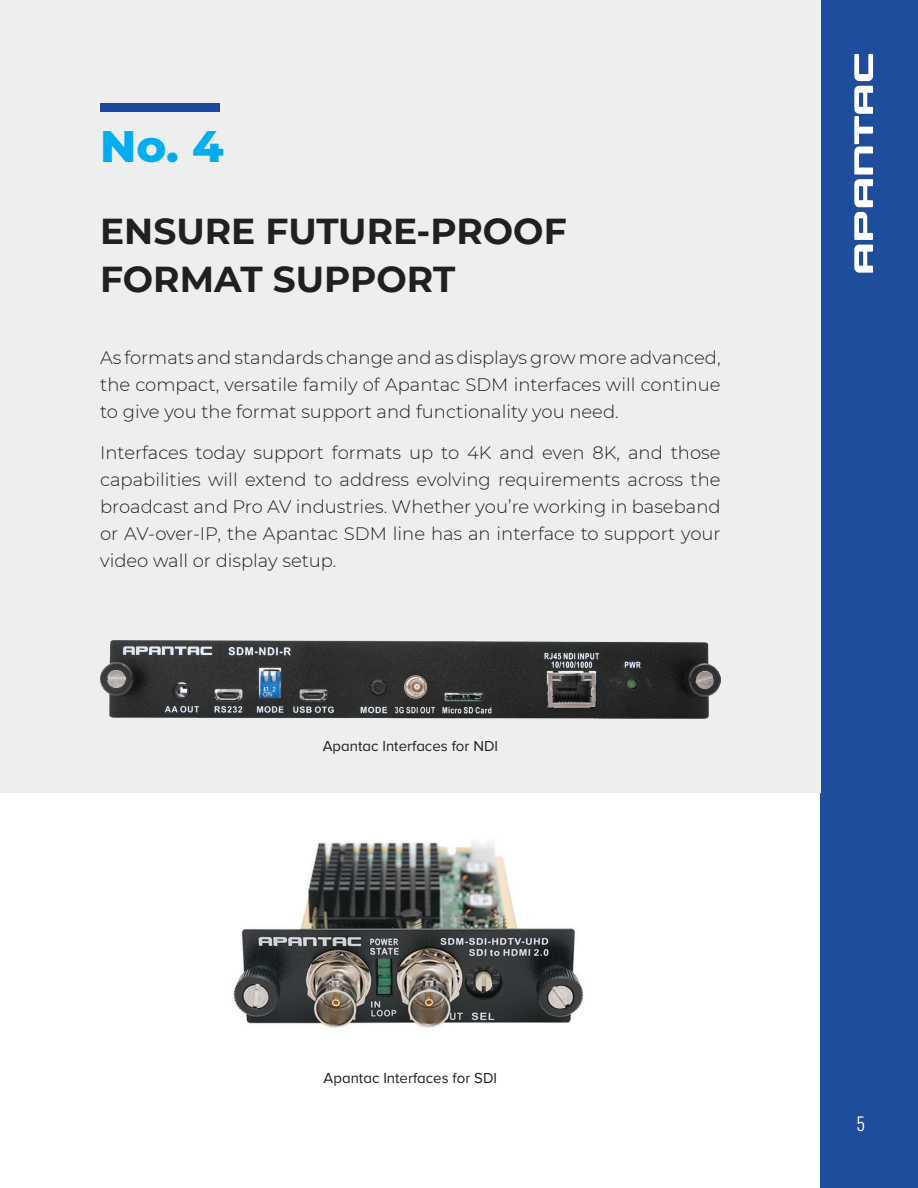
<style>
.page{position:relative;width:918px;height:1188px;background:#fff}
.page>*{position:absolute;margin:0;border:0;box-sizing:border-box;transform-origin:0 0}
.t1{font:800 45px "Montserrat";color:#00aeef}
.t2{font:700 36px/48px "Montserrat";color:#231f20}
.t3{font:300 18px/27px "Montserrat";color:#231f20;text-align:justify}
.t4{font:300 18px "Oswald";color:#fff}
.t5{font:15px "Proxima Nova A";color:#231f20}
</style>
<div class="page">
<div style="left:821px;top:0;width:97px;height:1188px;background:#1e4d9c"></div>
<svg style="left:854px;top:54px;width:19px;height:219px"></svg>
<div style="left:0;top:0;width:821px;height:793px;background:#edefee"></div>
<div style="left:100px;top:104px;width:119px;height:8px;background:#1b489e"></div>
<img style="left:100px;top:640px;width:621px;height:78px">
<img style="left:233px;top:840px;width:351px;height:188px">
<h1 class="t1" style="left:100px;top:114px;width:125px">No. 4</h1>
<h2 class="t2" style="left:100px;top:205px;width:468px">ENSURE FUTURE-PROOF<br>FORMAT SUPPORT</h2>
<p class="t3" style="left:100px;top:344px;width:622px">As formats and standards change and as displays grow more advanced, the compact, versatile family of Apantac SDM interfaces will continue to give you the format support and functionality you need.</p>
<p class="t3" style="left:100px;top:438px;width:622px">Interfaces today support formats up to 4K and even 8K, and those capabilities will extend to address evolving requirements across the broadcast and Pro AV industries. Whether you’re working in baseband or AV-over-IP, the Apantac SDM line has an interface to support your video wall or display setup.</p>
<p class="t5" style="left:323px;top:737px;width:177px">Apantac Interfaces for NDI</p>
<p class="t5" style="left:324px;top:1070px;width:175px">Apantac Interfaces for SDI</p>
<p class="t4" style="left:856px;top:1108px;width:10px">5</p>
</div>
